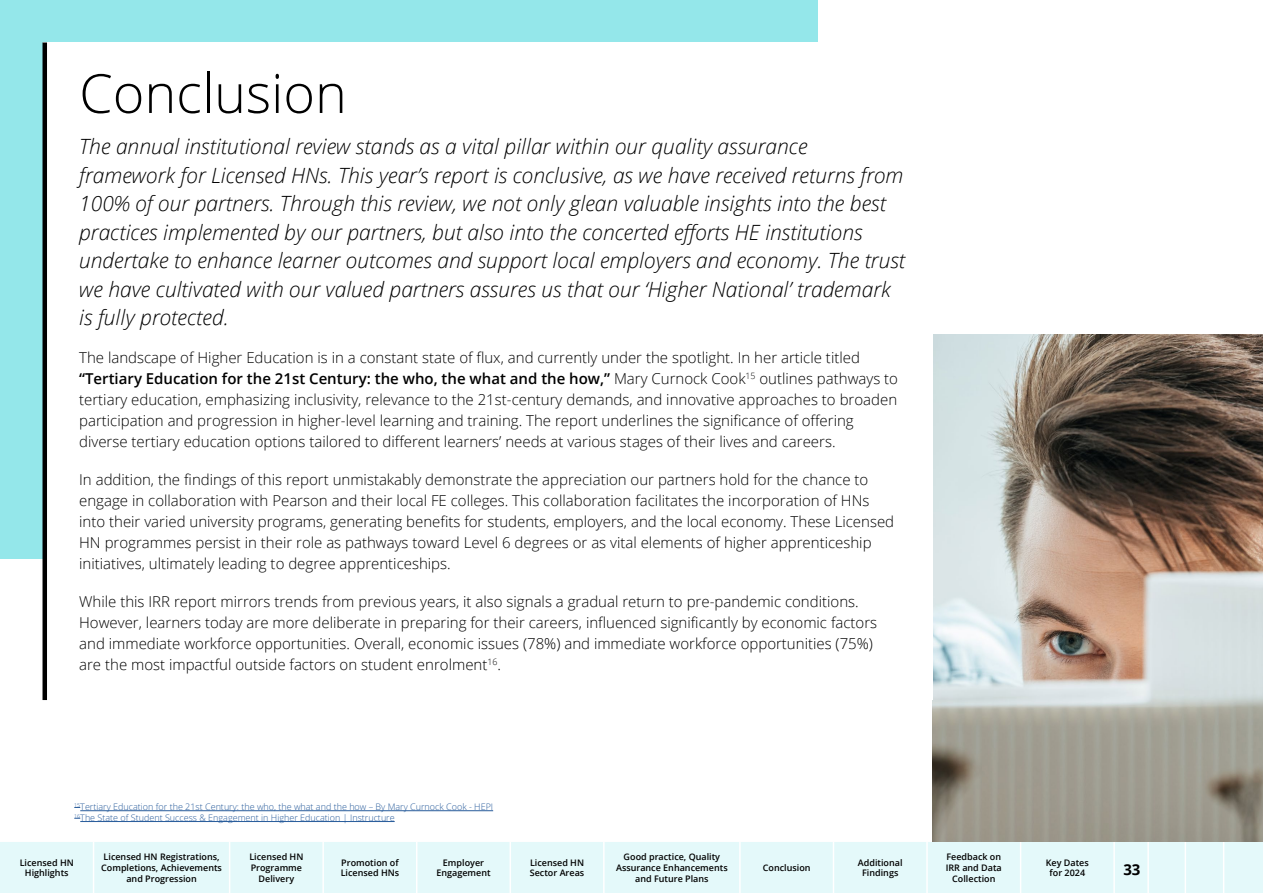
<style>
.page{position:relative;width:1263px;height:893px;background:#fff}
.page>*{position:absolute;margin:0;border:0;box-sizing:border-box;transform-origin:0 0}
.Ahead{font:300 54px "Open Sans";color:#000}
.Hero_Paragraph{font:italic 300 21px/28.5px "Open Sans";color:#000}
.Body_Text{font:300 15px/21px "Open Sans";color:#000}
.t1{font:700 15px "Open Sans";color:#000}
.t2{font:600 9px/10.8px "Open Sans";color:#000;text-align:center}
.Quoted_material{font:300 9px "Open Sans";color:#275b9b}
.s1{font-weight:600}
</style>
<div class="page">
<div style="left:0;top:842px;width:1263px;height:51px;background:#e4f9fa"></div>
<hr style="left:93px;top:842px;width:1px;height:51px;background:#fff">
<hr style="left:229px;top:842px;width:1px;height:51px;background:#fff">
<hr style="left:322px;top:842px;width:2px;height:51px;background:#fff">
<hr style="left:416px;top:842px;width:1px;height:51px;background:#fff">
<hr style="left:509px;top:842px;width:2px;height:51px;background:#fff">
<hr style="left:603px;top:842px;width:2px;height:51px;background:#fff">
<hr style="left:739px;top:842px;width:2px;height:51px;background:#fff">
<hr style="left:833px;top:842px;width:1px;height:51px;background:#fff">
<hr style="left:926px;top:842px;width:2px;height:51px;background:#fff">
<hr style="left:1020px;top:842px;width:1px;height:51px;background:#fff">
<hr style="left:1113px;top:842px;width:2px;height:51px;background:#fff">
<hr style="left:1147px;top:842px;width:2px;height:51px;background:#fff">
<hr style="left:1184px;top:842px;width:2px;height:51px;background:#fff">
<hr style="left:1223px;top:842px;width:1px;height:51px;background:#fff">
<img style="left:932px;top:335px;width:331px;height:507px">
<div style="left:0;top:0;width:817px;height:558px;background:#94e7ea"></div>
<hr style="left:80px;top:810px;width:413px;height:1px;background:#275b9b">
<hr style="left:80px;top:821px;width:315px;height:1px;background:#275b9b">
<div style="left:43px;top:43px;width:889px;height:657px;background:#fff"></div>
<hr style="left:43px;top:43px;width:4px;height:657px;background:#000">
<p class="Ahead" style="left:79px;top:56px;width:269px">Conclusion</p>
<p class="Hero_Paragraph" style="left:79px;top:132px;width:827px">The annual institutional review stands as a vital pillar within our quality assurance framework for Licensed HNs. This year’s report is conclusive, as we have received returns from 100% of our partners. Through this review, we not only glean valuable insights into the best practices implemented by our partners, but also into the concerted efforts HE institutions undertake to enhance learner outcomes and support local employers and economy. The trust we have cultivated with our valued partners assures us that our ‘Higher National’ trademark is fully protected.</p>
<p class="Body_Text" style="left:79px;top:347px;width:820px">The landscape of Higher Education is in a constant state of flux, and currently under the spotlight. In her article titled <span class="s1">“Tertiary Education for the 21st Century: the who, the what and the how,”</span> Mary Curnock Cook<sup>15</sup> outlines pathways to tertiary education, emphasizing inclusivity, relevance to the 21st-century demands, and innovative approaches to broaden participation and progression in higher-level learning and training. The report underlines the significance of offering diverse tertiary education options tailored to different learners’ needs at various stages of their lives and careers.</p>
<p class="Body_Text" style="left:79px;top:469px;width:816px">In addition, the findings of this report unmistakably demonstrate the appreciation our partners hold for the chance to engage in collaboration with Pearson and their local FE colleges. This collaboration facilitates the incorporation of HNs into their varied university programs, generating benefits for students, employers, and the local economy. These Licensed HN programmes persist in their role as pathways toward Level 6 degrees or as vital elements of higher apprenticeship initiatives, ultimately leading to degree apprenticeships.</p>
<p class="Body_Text" style="left:79px;top:591px;width:799px">While this IRR report mirrors trends from previous years, it also signals a gradual return to pre-pandemic conditions.<br>However, learners today are more deliberate in preparing for their careers, influenced significantly by economic factors and immediate workforce opportunities. Overall, economic issues (78%) and immediate workforce opportunities (75%) are the most impactful outside factors on student enrolment<sup>16</sup>.</p>
<p class="Quoted_material" style="left:74px;top:801px;width:420px"><sup>15</sup>Tertiary Education for the 21st Century: the who, the what and the how – By Mary Curnock Cook - HEPI</p>
<p class="Quoted_material" style="left:74px;top:811px;width:322px"><sup>16</sup>The State of Student Success &amp; Engagement in Higher Education | Instructure</p>
<p class="t2" style="left:20px;top:857px;width:56px">Licensed HN<br>Highlights</p>
<p class="t2" style="left:101px;top:851px;width:122px">Licensed HN Registrations,<br>Completions, Achievements and Progression</p>
<p class="t2" style="left:249px;top:851px;width:56px">Licensed HN<br>Programme<br>Delivery</p>
<p class="t2" style="left:341px;top:857px;width:60px;text-align:left">Promotion of<br>Licensed HNs</p>
<p class="t2" style="left:436px;top:857px;width:56px">Employer<br>Engagement</p>
<p class="t2" style="left:530px;top:857px;width:56px;text-align:left">Licensed HN<br>Sector Areas</p>
<p class="t2" style="left:616px;top:851px;width:113px">Good practice, Quality<br>Assurance Enhancements and Future Plans</p>
<p class="t2" style="left:763px;top:862px;width:49px">Conclusion</p>
<p class="t2" style="left:858px;top:857px;width:46px">Additional<br>Findings</p>
<p class="t2" style="left:946px;top:851px;width:58px">Feedback on<br>IRR and Data<br>Collection</p>
<p class="t2" style="left:1046px;top:857px;width:45px">Key Dates for 2024</p>
<p class="t1" style="left:1123px;top:859px;width:19px">33</p>
</div>
